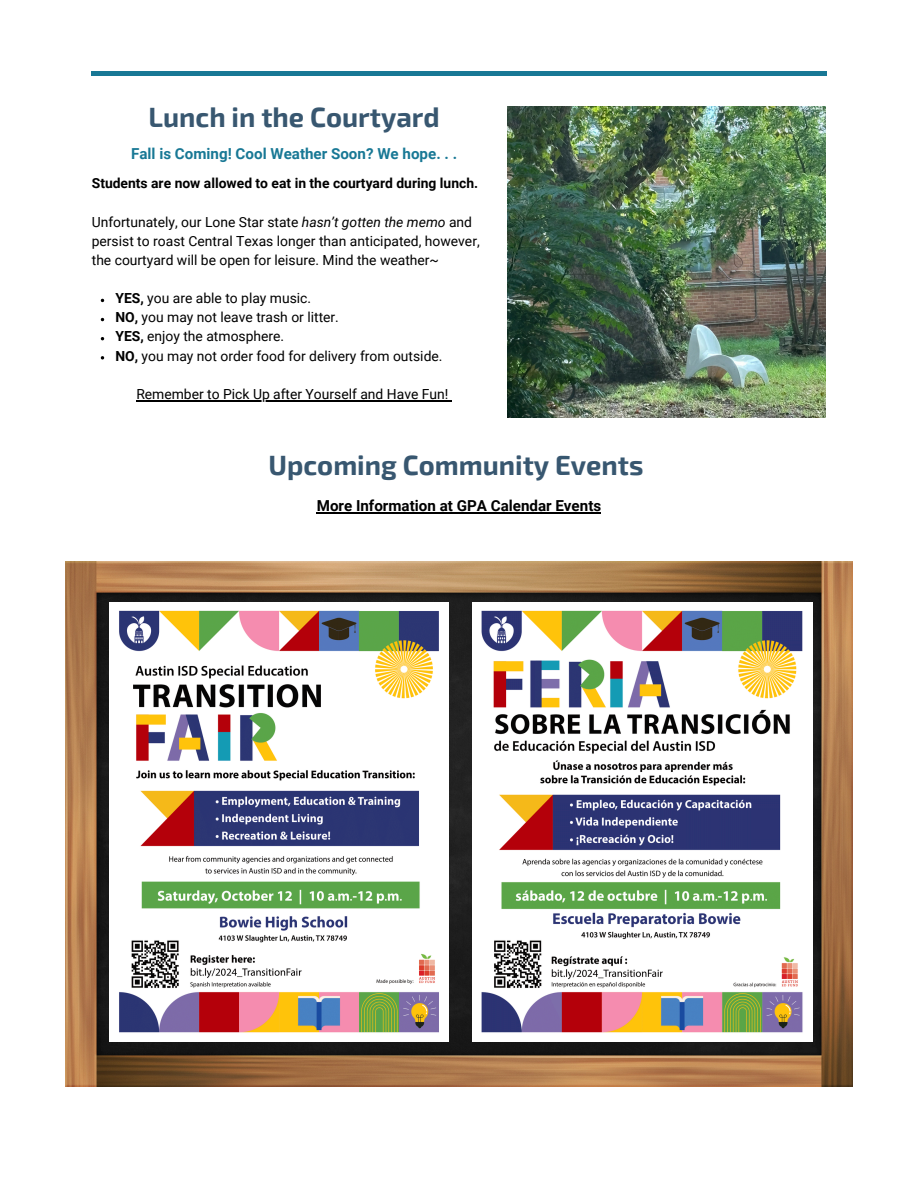
<style>
.page{position:relative;width:918px;height:1188px;background:#fff}
.page>*{position:absolute;margin:0;border:0;box-sizing:border-box;transform-origin:0 0}
.t1{font:700 27.3px "Exo 2";color:#385770}
.t2{font:700 15.15px "Roboto";color:#187895}
.t3{font:700 15.15px "Roboto";color:#000}
.t4{font:13.95px/19.2px "Roboto";color:#000}
.t5{font:700 13.95px "Roboto";color:#000}
.s1{font-style:italic}
.s2{font-weight:700}
</style>
<div class="page">
<hr style="left:92px;top:72px;width:735px;height:3px;background:#187895">
<img style="left:508px;top:106px;width:318px;height:312px">
<img style="left:65px;top:561px;width:788px;height:526px">
<img style="left:109px;top:602px;width:340px;height:440px">
<img style="left:472px;top:602px;width:340px;height:440px">
<hr style="left:136px;top:400px;width:312px;height:1px;background:#000">
<hr style="left:317px;top:512px;width:284px;height:1px;background:#000">
<p class="t1" style="left:149px;top:99px;width:293px">Lunch in the Courtyard</p>
<p class="t2" style="left:131px;top:145px;width:327px">Fall is Coming! Cool Weather Soon? We hope. . .</p>
<p class="t5" style="left:92px;top:176px;width:388px">Students are now allowed to eat in the courtyard during lunch.</p>
<p class="t4" style="left:92px;top:212px;width:389px">Unfortunately, our Lone Star state <span class="s1">hasn’t gotten the memo</span> and persist to roast Central Texas longer than anticipated, however, the courtyard will be open for leisure. Mind the weather~</p>
<p class="t4" style="left:115px;top:289px;width:197px"><span class="s2">YES,</span> you are able to play music.</p>
<p class="t4" style="left:115px;top:308px;width:225px"><span class="s2">NO,</span> you may not leave trash or litter.</p>
<p class="t4" style="left:115px;top:327px;width:170px"><span class="s2">YES,</span> enjoy the atmosphere.</p>
<h1 class="t4" style="left:115px;top:346px;width:329px"><span class="s2">NO,</span> you may not order food for delivery from outside.</h1>
<h2 class="t4" style="left:136px;top:385px;width:314px">Remember to Pick Up after Yourself and Have Fun!</h2>
<p class="t1" style="left:269px;top:448px;width:376px">Upcoming Community Events</p>
<p class="t3" style="left:317px;top:497px;width:286px">More Information at GPA Calendar Events</p>
</div>
